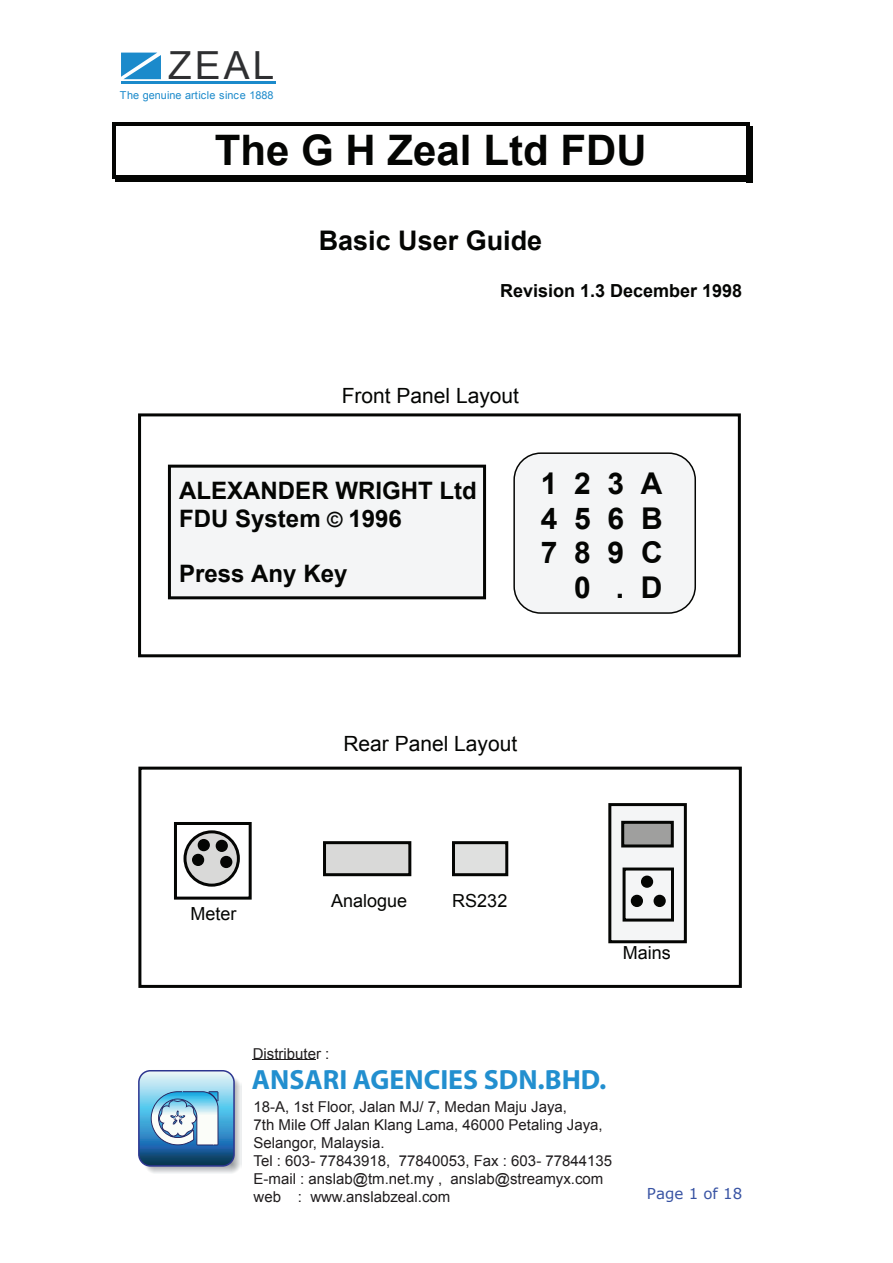
<style>
.page{position:relative;width:893px;height:1263px;background:#fff}
.page>*{position:absolute;margin:0;border:0;box-sizing:border-box;transform-origin:0 0}
.t1{font:700 42px "Arial";color:#040503}
.t2{font:38.7px "Arial";color:#2e2f31}
.t3{font:700 30px/34.5px "Arial";color:#040503;text-align:right}
.t4{font:700 27.9px "Myriad Pro";color:#228fcf}
.t5{font:700 27px "Arial";color:#040503}
.t6{font:700 24px/27.6px "Arial";color:#040503}
.t7{font:21px "Arial";color:#040503}
.t8{font:700 18px "Arial";color:#040503}
.t9{font:18px "Arial";color:#040503}
.t10{font:15px/18px "Arial";color:#201d1e}
.t11{font:15px "Verdana";color:#3853a3}
.t12{font:10.95px "Arial";color:#1b8acb}
.s1{font-size:21px}
</style>
<div class="page">
<hr style="left:112px;top:122px;width:637px;height:4px;background:#040503">
<div style="left:115px;top:176px;width:631px;height:6px;background:#040503"></div>
<svg style="left:746px;top:176px;width:6px;height:6px"></svg>
<hr style="left:112px;top:126px;width:3px;height:50px;background:#040503">
<div style="left:746px;top:126px;width:6px;height:50px;background:#040503"></div>
<div style="left:138px;top:413px;width:603px;height:244px;border:3px solid #040503"></div>
<div style="left:514px;top:453px;width:181px;height:160px;background:#f4f5f6;border-radius:27px"></div>
<div style="left:513px;top:452px;width:183px;height:162px;border:2px solid #040503;border-radius:27px"></div>
<div style="left:169px;top:466px;width:316px;height:132px;background:#f4f5f6"></div>
<div style="left:168px;top:465px;width:318px;height:134px;border:3px solid #040503"></div>
<div style="left:138px;top:767px;width:604px;height:221px;border:3px solid #040503"></div>
<svg style="left:185px;top:832px;width:53px;height:53px;background:#c3c3c2"></svg>
<div style="left:183px;top:830px;width:57px;height:57px;border:3px solid #040503;border-radius:50%"></div>
<div style="left:174px;top:822px;width:78px;height:77px;border:3px solid #040503"></div>
<div style="left:216px;top:840px;width:11px;height:11px;background:#040503;border-radius:50%"></div>
<div style="left:216px;top:840px;width:12px;height:12px;border:2px solid #040503;border-radius:50%"></div>
<div style="left:198px;top:840px;width:11px;height:10px;background:#040503;border-radius:50%"></div>
<div style="left:198px;top:839px;width:12px;height:12px;border:2px solid #040503;border-radius:50%"></div>
<div style="left:193px;top:854px;width:10px;height:11px;background:#040503;border-radius:50%"></div>
<div style="left:192px;top:854px;width:12px;height:12px;border:2px solid #040503;border-radius:50%"></div>
<div style="left:221px;top:857px;width:11px;height:10px;background:#040503;border-radius:50%"></div>
<div style="left:220px;top:856px;width:12px;height:12px;border:2px solid #040503;border-radius:50%"></div>
<div style="left:610px;top:805px;width:75px;height:137px;background:#f4f5f6"></div>
<div style="left:608px;top:803px;width:79px;height:140px;border:3px solid #040503"></div>
<div style="left:623px;top:822px;width:49px;height:24px;background:#9f9f9e"></div>
<div style="left:621px;top:821px;width:53px;height:26px;border:3px solid #040503"></div>
<div style="left:623px;top:867px;width:51px;height:54px;border:3px solid #040503"></div>
<div style="left:631px;top:895px;width:11px;height:11px;background:#040503;border-radius:50%"></div>
<div style="left:631px;top:895px;width:12px;height:12px;border:2px solid #040503;border-radius:50%"></div>
<div style="left:654px;top:895px;width:11px;height:11px;background:#040503;border-radius:50%"></div>
<div style="left:654px;top:895px;width:12px;height:12px;border:2px solid #040503;border-radius:50%"></div>
<div style="left:642px;top:876px;width:10px;height:11px;background:#040503;border-radius:50%"></div>
<div style="left:641px;top:875px;width:12px;height:13px;border:2px solid #040503;border-radius:50%"></div>
<div style="left:324px;top:843px;width:86px;height:32px;background:#d9d9d8"></div>
<div style="left:323px;top:841px;width:88px;height:35px;border:3px solid #040503"></div>
<div style="left:453px;top:843px;width:54px;height:32px;background:#dfe0df"></div>
<div style="left:452px;top:841px;width:56px;height:35px;border:3px solid #040503"></div>
<hr style="left:253px;top:1059px;width:63px;height:1px;background:#201d1e">
<img style="left:146px;top:1079px;width:95px;height:94px">
<div style="left:138px;top:1070px;width:97px;height:97px;border:2px solid #2c3590;border-radius:12px"></div>
<svg style="left:139px;top:1071px;width:95px;height:95px"></svg>
<svg style="left:121px;top:53px;width:40px;height:26px"></svg>
<hr style="left:121px;top:82px;width:155px;height:2px;background:#1b8acb">
<h2 class="t2" style="left:168px;top:40px;width:108px">ZEAL</h2>
<p class="t12" style="left:120px;top:88px;width:155px">The genuine article since 1888</p>
<h1 class="t1" style="left:215px;top:123px;width:434px">The G H Zeal Ltd FDU</h1>
<h3 class="t5" style="left:319px;top:223px;width:225px">Basic User Guide</h3>
<p class="t8" style="left:500px;top:278px;width:244px">Revision 1.3 December 1998</p>
<h3 class="t7" style="left:342px;top:382px;width:179px">Front Panel Layout</h3>
<h3 class="t6" style="left:179px;top:478px;width:299px">ALEXANDER WRIGHT Ltd<br>FDU System <span class="s1">©</span> 1996</h3>
<h3 class="t6" style="left:179px;top:560px;width:170px">Press Any Key</h3>
<h3 class="t3" style="left:541px;top:467px;width:123px">1 2 3 A<br>4 5 6 B<br>7 8 9 C<br>0 . D</h3>
<h3 class="t7" style="left:343px;top:730px;width:175px">Rear Panel Layout</h3>
<p class="t9" style="left:191px;top:902px;width:47px">Meter</p>
<p class="t9" style="left:331px;top:889px;width:78px">Analogue</p>
<p class="t9" style="left:452px;top:889px;width:57px">RS232</p>
<p class="t10" style="left:253px;top:1044px;width:78px">Distributer :</p>
<p class="t9" style="left:623px;top:941px;width:50px">Mains</p>
<h3 class="t4" style="left:252px;top:1062px;width:356px">ANSARI AGENCIES SDN.BHD.</h3>
<p class="t10" style="left:254px;top:1098px;width:360px">18-A, 1st Floor, Jalan MJ/ 7, Medan Maju Jaya,<br>7th Mile Off Jalan Klang Lama, 46000 Petaling Jaya, Selangor, Malaysia.<br>Tel : 603- 77843918, 77840053, Fax : 603- 77844135<br>E-mail : anslab@tm.net.my , anslab@streamyx.com web : www.anslabzeal.com</p>
<p class="t11" style="left:647px;top:1184px;width:97px">Page 1 of 18</p>
</div>
